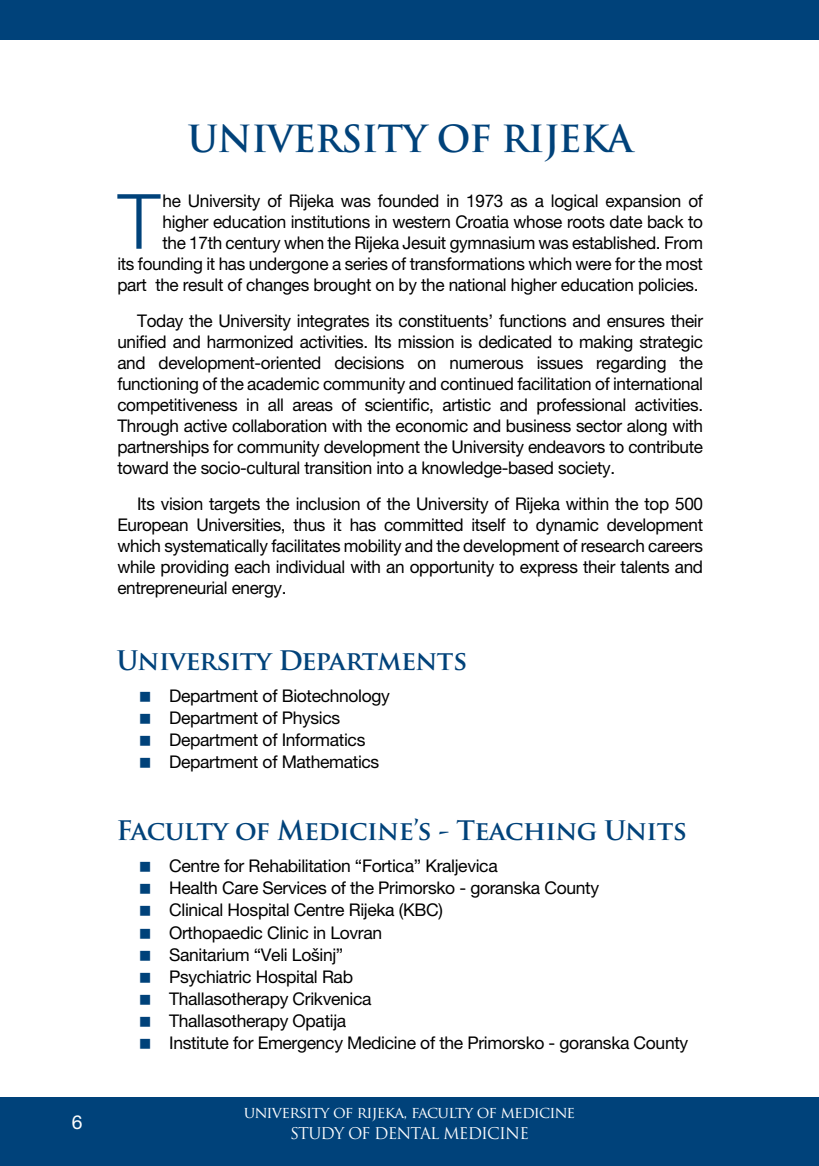
<style>
.page{position:relative;width:819px;height:1166px;background:#fff}
.page>*{position:absolute;margin:0;border:0;box-sizing:border-box;transform-origin:0 0}
.t1{font:300 76.3px "Helvetica Neue LT Pro";color:#00427a}
.t2{font:700 36.4px "Trajan Pro";letter-spacing:-.02em;color:#00427a}
.t3{font:700 26.25px "Trajan Pro";letter-spacing:-.02em;color:#00427a}
.t4{font:19.25px "Helvetica Neue LT Pro";color:#fff}
.t5{font:17.5px/21px "Helvetica Neue LT Pro";letter-spacing:-.02em;color:#000;text-align:justify}
.t6{font:15.75px "Trajan Pro";letter-spacing:-.05em;color:#fff}
</style>
<div class="page">
<div style="left:0;top:0;width:819px;height:40px;background:#00427a"></div>
<div style="left:0;top:1098px;width:819px;height:68px;background:#00427a"></div>
<p class="t4" style="left:72px;top:1110px;width:12px">6</p>
<h2 class="t2" style="left:187px;top:116px;width:447px">UNIVERSITY OF RIJEKA</h2>
<p class="t5" style="left:117px;top:190px;width:587px;text-align:right">he University of Rijeka was founded in 1973 as a logical expansion of higher education institutions in western Croatia whose roots date back to<br>the 17th century when the Rijeka Jesuit gymnasium was established. From<br>its founding it has undergone a series of transformations which were for the most part the result of changes brought on by the national higher education policies.</p>
<p class="t5" style="left:117px;top:310px;width:587px;text-indent:20px">Today the University integrates its constituents’ functions and ensures their unified and harmonized activities. Its mission is dedicated to making strategic and development-oriented decisions on numerous issues regarding the functioning of the academic community and continued facilitation of international competitiveness in all areas of scientific, artistic and professional activities.<br>Through active collaboration with the economic and business sector along with partnerships for community development the University endeavors to contribute toward the socio-cultural transition into a knowledge-based society.</p>
<p class="t5" style="left:117px;top:492px;width:587px;text-indent:20px">Its vision targets the inclusion of the University of Rijeka within the top 500<br>European Universities, thus it has committed itself to dynamic development which systematically facilitates mobility and the development of research careers while providing each individual with an opportunity to express their talents and entrepreneurial energy.</p>
<h1 class="t1" style="left:118px;top:175px;width:44px">T</h1>
<h3 class="t3" style="left:117px;top:644px;width:352px">University Departments</h3>
<p class="t5" style="left:169px;top:684px;width:222px;line-height:22.2px;text-align:left">Department of Biotechnology<br>Department of Physics<br>Department of Informatics<br>Department of Mathematics</p>
<h3 class="t3" style="left:117px;top:814px;width:572px">Faculty of Medicine’s - Teaching Units</h3>
<p class="t5" style="left:169px;top:854px;width:520px;line-height:22.2px;text-align:left">Centre for Rehabilitation “Fortica” Kraljevica<br>Health Care Services of the Primorsko - goranska County<br>Clinical Hospital Centre Rijeka (KBC)<br>Orthopaedic Clinic in Lovran<br>Sanitarium “Veli Lošinj”<br>Psychiatric Hospital Rab<br>Thallasotherapy Crikvenica<br>Thallasotherapy Opatija<br>Institute for Emergency Medicine of the Primorsko - goranska County</p>
<p class="t6" style="left:244px;top:1102px;width:333px">university of rijeka, faculty of medicine</p>
<p class="t6" style="left:290px;top:1123px;width:240px">STUDY OF DENTAL MEDICINE</p>
</div>
